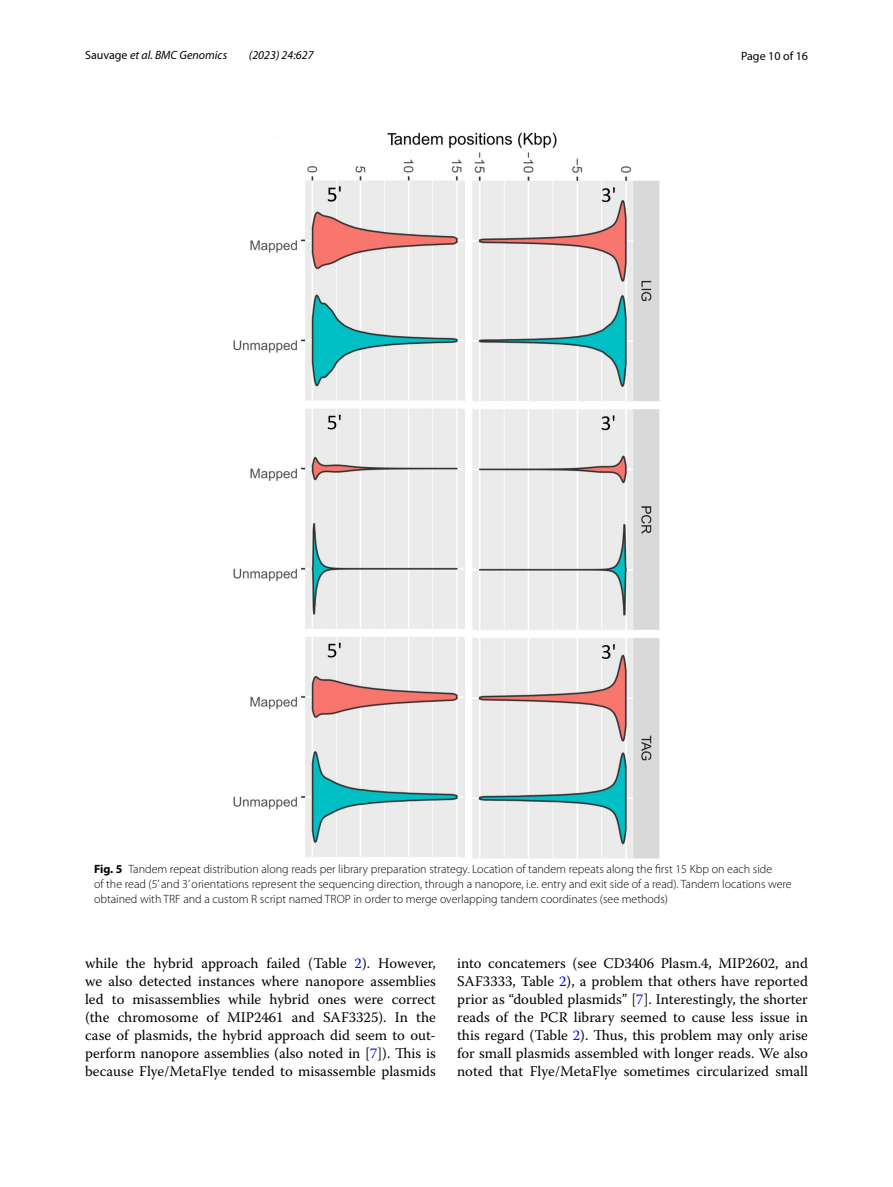
<style>
.page{position:relative;width:893px;height:1187px;background:#fff}
.page>*{position:absolute;margin:0;border:0;box-sizing:border-box;transform-origin:0 0}
.t1{font:14.7px/18px "Warnock Pro";color:#000;text-align:justify}
.t2{font:300 12px/15px "Myriad Pro";color:#000}
.t3{font:italic 12px "Myriad Pro";color:#000}
.t4{font:12px "Myriad Pro";color:#000}
.s1{font-style:normal}
.s2{font-weight:700}
.s3{color:#00f}
</style>
<div class="page">
<img style="left:234px;top:133px;width:425px;height:725px">
<p class="t3" style="left:85px;top:48px;width:144px"><span class="s1">Sauvage</span> et al. BMC Genomics</p>
<p class="t3" style="left:249px;top:48px;width:66px">(2023) 24:627</p>
<p class="t4" style="left:741px;top:48px;width:68px">Page 10 of 16</p>
<p class="t2" style="left:94px;top:862px;width:699px"><span class="s2">Fig. 5</span> Tandem repeat distribution along reads per library preparation strategy. Location of tandem repeats along the first 15 Kbp on each side<br>of the read (5’ and 3’ orientations represent the sequencing direction, through a nanopore, i.e. entry and exit side of a read). Tandem locations were obtained with TRF and a custom R script named TROP in order to merge overlapping tandem coordinates (see methods)</p>
<p class="t1" style="left:85px;top:953px;width:352px">while the hybrid approach failed (Table <span class="s3">2</span>). However, we also detected instances where nanopore assemblies led to misassemblies while hybrid ones were correct (the chromosome of MIP2461 and SAF3325). In the case of plasmids, the hybrid approach did seem to out&shy;perform nanopore assemblies (also noted in [<span class="s3">7</span>]). This is because Flye/MetaFlye tended to misassemble plasmids</p>
<p class="t1" style="left:457px;top:953px;width:352px">into concatemers (see CD3406 Plasm.4, MIP2602, and SAF3333, Table <span class="s3">2</span>), a problem that others have reported prior as “doubled plasmids” [<span class="s3">7</span>]. Interestingly, the shorter reads of the PCR library seemed to cause less issue in this regard (Table <span class="s3">2</span>). Thus, this problem may only arise for small plasmids assembled with longer reads. We also noted that Flye/MetaFlye sometimes circularized small</p>
</div>
